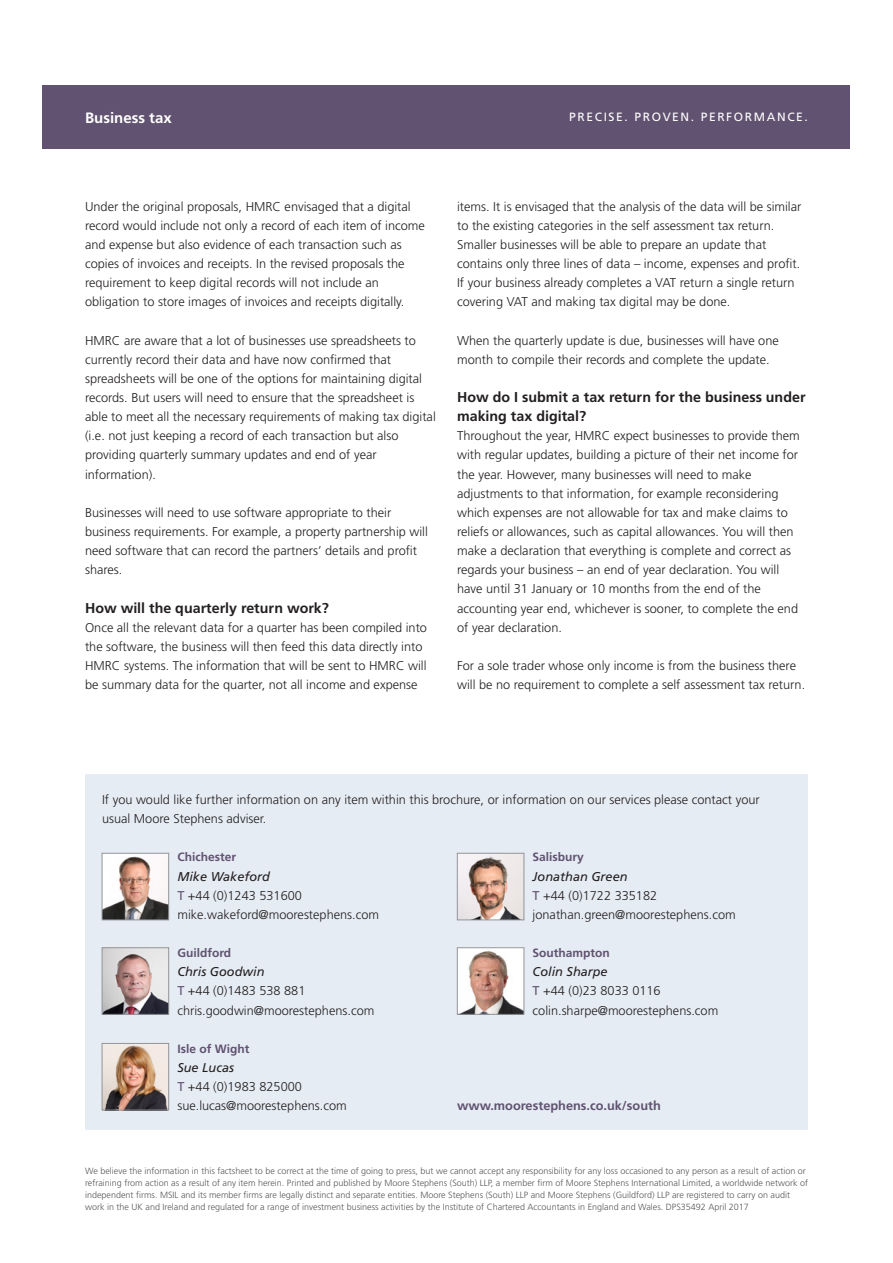
<style>
.page{position:relative;width:893px;height:1263px;background:#fff}
.page>*{position:absolute;margin:0;border:0;box-sizing:border-box;transform-origin:0 0}
.Descriptor{font:700 15px "Frutiger LT Std";color:#fff}
.Subheading_1{font:700 14.25px/19.2px "Frutiger LT Std";color:#231f20}
.Body_copy{font:300 12.75px/19.2px "Frutiger LT Std";color:#231f20}
.Subheading_3{font:italic 12.75px "Frutiger LT Std";color:#231f20}
.Website{font:700 12.75px "Frutiger LT Std";color:#605270}
.Insert_Name{font:700 12px "Frutiger LT Std";color:#605270}
.Strapline{font:12px "Frutiger LT Std";letter-spacing:.135em;color:#fff}
.Factsheet_Disclaimer{font:300 9px/12px "Frutiger LT Std";color:#57585a}
.s1{font-weight:400;color:#605270}
</style>
<div class="page">
<div style="left:43px;top:85px;width:807px;height:64px;background:#605270"></div>
<div style="left:85px;top:774px;width:723px;height:355px;background:#e6ecf4"></div>
<img style="left:104px;top:855px;width:63px;height:63px">
<div style="left:102px;top:853px;width:67px;height:67px;border:1px solid #939598"></div>
<img style="left:104px;top:949px;width:63px;height:63px">
<div style="left:102px;top:947px;width:67px;height:67px;border:1px solid #939598"></div>
<img style="left:104px;top:1045px;width:63px;height:63px">
<div style="left:102px;top:1043px;width:67px;height:67px;border:1px solid #939598"></div>
<img style="left:459px;top:855px;width:63px;height:63px">
<div style="left:457px;top:853px;width:67px;height:67px;border:1px solid #939598"></div>
<img style="left:459px;top:949px;width:63px;height:63px">
<div style="left:457px;top:947px;width:67px;height:67px;border:1px solid #939598"></div>
<p class="Descriptor" style="left:85px;top:109px;width:88px">Business tax</p>
<p class="Strapline" style="left:569px;top:110px;width:240px">PRECISE. PROVEN. PERFORMANCE.</p>
<p class="Body_copy" style="left:85px;top:197px;width:341px">Under the original proposals, HMRC envisaged that a digital record would include not only a record of each item of income and expense but also evidence of each transaction such as copies of invoices and receipts. In the revised proposals the requirement to keep digital records will not include an obligation to store images of invoices and receipts digitally.</p>
<p class="Body_copy" style="left:85px;top:331px;width:352px">HMRC are aware that a lot of businesses use spreadsheets to currently record their data and have now confirmed that spreadsheets will be one of the options for maintaining digital records. But users will need to ensure that the spreadsheet is able to meet all the necessary requirements of making tax digital (i.e. not just keeping a record of each transaction but also providing quarterly summary updates and end of year information).</p>
<p class="Body_copy" style="left:85px;top:503px;width:344px">Businesses will need to use software appropriate to their business requirements. For example, a property partnership will need software that can record the partners’ details and profit shares.</p>
<p class="Subheading_1" style="left:85px;top:598px;width:245px">How will the quarterly return work?</p>
<p class="Body_copy" style="left:85px;top:618px;width:343px">Once all the relevant data for a quarter has been compiled into the software, the business will then feed this data directly into HMRC systems. The information that will be sent to HMRC will be summary data for the quarter, not all income and expense</p>
<p class="Body_copy" style="left:457px;top:197px;width:346px">items. It is envisaged that the analysis of the data will be similar to the existing categories in the self assessment tax return.<br>Smaller businesses will be able to prepare an update that contains only three lines of data – income, expenses and profit.<br>If your business already completes a VAT return a single return covering VAT and making tax digital may be done.</p>
<p class="Body_copy" style="left:457px;top:331px;width:323px">When the quarterly update is due, businesses will have one month to compile their records and complete the update.</p>
<p class="Subheading_1" style="left:457px;top:387px;width:350px">How do I submit a tax return for the business under making tax digital?</p>
<p class="Body_copy" style="left:457px;top:426px;width:344px">Throughout the year, HMRC expect businesses to provide them with regular updates, building a picture of their net income for the year. However, many businesses will need to make adjustments to that information, for example reconsidering which expenses are not allowable for tax and make claims to reliefs or allowances, such as capital allowances. You will then make a declaration that everything is complete and correct as regards your business – an end of year declaration. You will have until 31 January or 10 months from the end of the accounting year end, whichever is sooner, to complete the end of year declaration.</p>
<p class="Body_copy" style="left:457px;top:656px;width:350px">For a sole trader whose only income is from the business there will be no requirement to complete a self assessment tax return.</p>
<p class="Body_copy" style="left:102px;top:790px;width:659px">If you would like further information on any item within this brochure, or information on our services please contact your usual Moore Stephens adviser.</p>
<p class="Insert_Name" style="left:177px;top:850px;width:60px">Chichester</p>
<p class="Subheading_3" style="left:177px;top:869px;width:94px">Mike Wakeford</p>
<p class="Body_copy" style="left:177px;top:886px;width:126px"><span class="s1">T</span> +44 (0)1243 531600</p>
<p class="Body_copy" style="left:177px;top:905px;width:203px">mike.wakeford@moorestephens.com</p>
<p class="Insert_Name" style="left:177px;top:946px;width:55px">Guildford</p>
<p class="Subheading_3" style="left:177px;top:964px;width:89px">Chris Goodwin</p>
<p class="Body_copy" style="left:177px;top:981px;width:130px"><span class="s1">T</span> +44 (0)1483 538 881</p>
<p class="Body_copy" style="left:177px;top:1001px;width:199px">chris.goodwin@moorestephens.com</p>
<p class="Insert_Name" style="left:177px;top:1041px;width:74px">Isle of Wight</p>
<p class="Subheading_3" style="left:177px;top:1060px;width:58px">Sue Lucas</p>
<p class="Body_copy" style="left:177px;top:1077px;width:126px"><span class="s1">T</span> +44 (0)1983 825000</p>
<p class="Body_copy" style="left:177px;top:1096px;width:171px">sue.lucas@moorestephens.com</p>
<p class="Insert_Name" style="left:533px;top:850px;width:53px">Salisbury</p>
<p class="Subheading_3" style="left:533px;top:869px;width:96px">Jonathan Green</p>
<p class="Body_copy" style="left:533px;top:886px;width:126px"><span class="s1">T</span> +44 (0)1722 335182</p>
<p class="Body_copy" style="left:533px;top:905px;width:205px">jonathan.green@moorestephens.com</p>
<p class="Insert_Name" style="left:533px;top:946px;width:79px">Southampton</p>
<p class="Subheading_3" style="left:533px;top:964px;width:77px">Colin Sharpe</p>
<p class="Body_copy" style="left:533px;top:981px;width:130px"><span class="s1">T</span> +44 (0)23 8033 0116</p>
<p class="Body_copy" style="left:533px;top:1001px;width:187px">colin.sharpe@moorestephens.com</p>
<p class="Website" style="left:457px;top:1098px;width:205px">www.moorestephens.co.uk/south</p>
<p class="Factsheet_Disclaimer" style="left:85px;top:1165px;width:724px">We believe the information in this factsheet to be correct at the time of going to press, but we cannot accept any responsibility for any loss occasioned to any person as a result of action or refraining from action as a result of any item herein. Printed and published by Moore Stephens (South) LLP, a member firm of Moore Stephens International Limited, a worldwide network of independent firms. MSIL and its member firms are legally distinct and separate entities. Moore Stephens (South) LLP and Moore Stephens (Guildford) LLP are registered to carry on audit work in the UK and Ireland and regulated for a range of investment business activities by the Institute of Chartered Accountants in England and Wales. DPS35492 April 2017</p>
</div>
